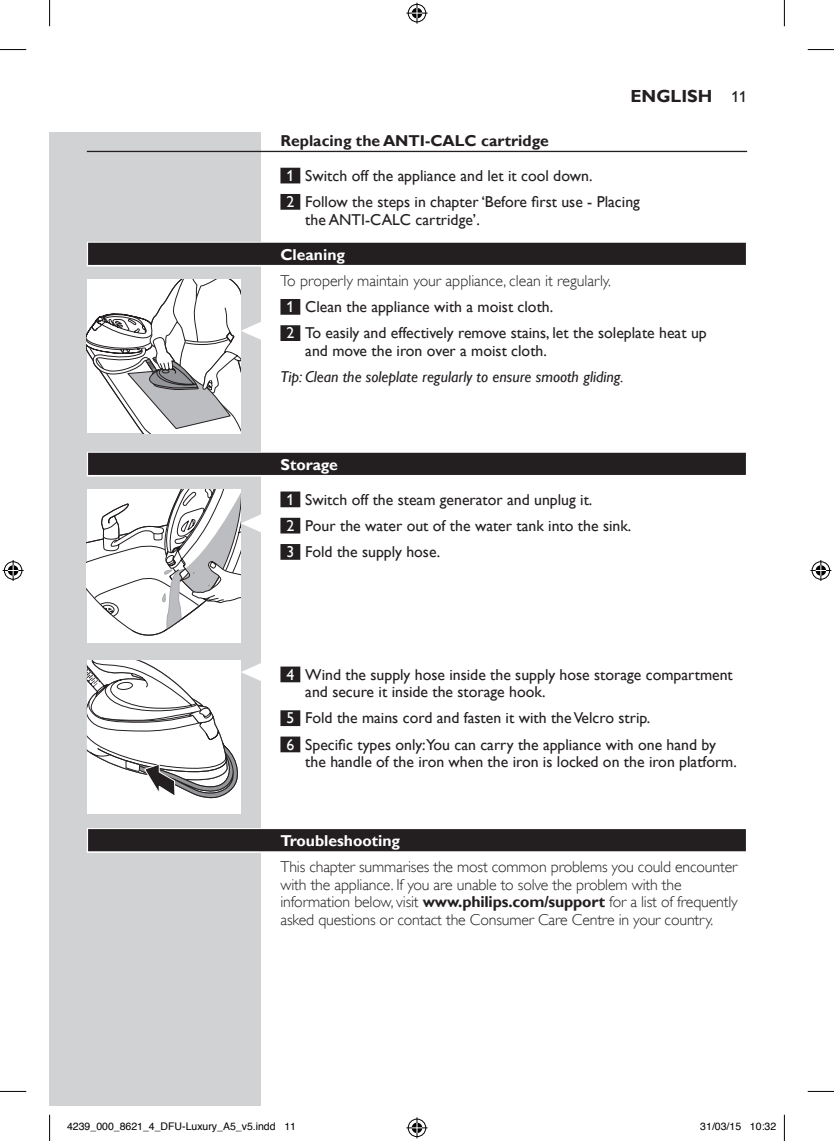
<style>
.page{position:relative;width:834px;height:1141px;background:#fff}
.page>*{position:absolute;margin:0;border:0;box-sizing:border-box;transform-origin:0 0}
.t1{font:700 17.5px "Gill Sans Alt One WGL";color:#231f20}
.t2{font:15.75px/26.2px "Gill Sans Alt One WGL";color:#231f20}
.t3{font:15.75px/17.5px "Gill Sans Alt One WGL Light";letter-spacing:-.01em;color:#231f20}
.t4{font:italic 15.75px "Gill Sans Alt One WGL";color:#231f20}
.t5{font:700 15.75px "Gill Sans Alt One WGL";color:#231f20}
.t6{font:700 15.75px "Gill Sans Alt One WGL";color:#fff}
.t7{font:10.5px "Helvetica";color:#000}
.s1{font-weight:400;font-size:15.75px}
.s2{color:#fff}
.s3{font-family:"Gill Sans Alt One WGL";font-weight:700}
</style>
<div class="page">
<div style="left:50px;top:132px;width:210px;height:974px;background:#d1d2d4"></div>
<hr style="left:87px;top:151px;width:660px;height:1px;background:#231f20">
<div style="left:280px;top:168px;width:20px;height:15px;background:#231f20"></div>
<div style="left:280px;top:194px;width:20px;height:16px;background:#231f20"></div>
<div style="left:87px;top:242px;width:660px;height:25px;background:#fff"></div>
<div style="left:88px;top:243px;width:657px;height:22px;background:#231f20"></div>
<div style="left:280px;top:299px;width:20px;height:16px;background:#231f20"></div>
<div style="left:280px;top:325px;width:20px;height:16px;background:#231f20"></div>
<div style="left:87px;top:452px;width:660px;height:25px;background:#fff"></div>
<div style="left:88px;top:453px;width:657px;height:22px;background:#231f20"></div>
<div style="left:280px;top:491px;width:20px;height:16px;background:#231f20"></div>
<div style="left:280px;top:518px;width:20px;height:15px;background:#231f20"></div>
<div style="left:280px;top:544px;width:20px;height:16px;background:#231f20"></div>
<div style="left:280px;top:666px;width:20px;height:16px;background:#231f20"></div>
<div style="left:280px;top:710px;width:20px;height:16px;background:#231f20"></div>
<div style="left:280px;top:736px;width:20px;height:16px;background:#231f20"></div>
<div style="left:87px;top:828px;width:660px;height:25px;background:#c1c0c0"></div>
<div style="left:88px;top:829px;width:657px;height:22px;background:#231f20"></div>
<svg style="left:87px;top:279px;width:174px;height:154px;background:#ddd"></svg>
<svg style="left:87px;top:489px;width:174px;height:154px;background:#e3e3e4"></svg>
<div style="left:87px;top:660px;width:154px;height:154px;background:#fff"></div>
<svg style="left:87px;top:660px;width:174px;height:138px"></svg>
<svg style="left:0;top:49px;width:26px;height:1px"></svg>
<svg style="left:807px;top:49px;width:26px;height:1px"></svg>
<svg style="left:0;top:1091px;width:26px;height:1px"></svg>
<svg style="left:807px;top:1091px;width:26px;height:1px"></svg>
<svg style="left:49px;top:0;width:1px;height:26px"></svg>
<svg style="left:49px;top:1115px;width:1px;height:26px"></svg>
<svg style="left:783px;top:0;width:1px;height:26px"></svg>
<svg style="left:783px;top:1115px;width:1px;height:26px"></svg>
<svg style="left:406px;top:3px;width:21px;height:21px"></svg>
<svg style="left:406px;top:1117px;width:21px;height:21px"></svg>
<svg style="left:3px;top:560px;width:21px;height:21px"></svg>
<svg style="left:810px;top:560px;width:21px;height:21px"></svg>
<p class="t1" style="left:630px;top:84px;width:118px">ENGLISH <span class="s1">11</span></p>
<p class="t5" style="left:280px;top:130px;width:270px">Replacing the ANTI-CALC cartridge</p>
<p class="t2" style="left:286px;top:162px;width:355px"><span class="s2">1</span> Switch off the appliance and let it cool down.<br><span class="s2">2</span> Follow the steps in chapter ‘Before first use - Placing</p>
<p class="t2" style="left:305px;top:206px;width:176px">the ANTI-CALC cartridge’.</p>
<p class="t6" style="left:280px;top:243px;width:66px">Cleaning</p>
<p class="t3" style="left:280px;top:272px;width:332px">To properly maintain your appliance, clean it regularly.</p>
<p class="t2" style="left:286px;top:293px;width:421px"><span class="s2">1</span> Clean the appliance with a moist cloth.<br><span class="s2">2</span> To easily and effectively remove stains, let the soleplate heat up</p>
<p class="t2" style="left:305px;top:337px;width:243px">and move the iron over a moist cloth.</p>
<p class="t4" style="left:280px;top:366px;width:344px">Tip: Clean the soleplate regularly to ensure smooth gliding.</p>
<p class="t6" style="left:280px;top:454px;width:59px">Storage</p>
<p class="t2" style="left:286px;top:486px;width:346px"><span class="s2">1</span> Switch off the steam generator and unplug it.<br><span class="s2">2</span> Pour the water out of the water tank into the sink.<br><span class="s2">3</span> Fold the supply hose.</p>
<p class="t2" style="left:305px;top:665px;width:429px;line-height:17.5px;text-indent:-19px"><span class="s2">4</span> Wind the supply hose inside the supply hose storage compartment and secure it inside the storage hook.</p>
<p class="t2" style="left:286px;top:705px;width:431px"><span class="s2">5</span> Fold the mains cord and fasten it with the Velcro strip.<br><span class="s2">6</span> Specific types only:You can carry the appliance with one hand by</p>
<p class="t2" style="left:305px;top:749px;width:433px">the handle of the iron when the iron is locked on the iron platform.</p>
<p class="t6" style="left:280px;top:830px;width:121px">Troubleshooting</p>
<p class="t3" style="left:280px;top:858px;width:458px">This chapter summarises the most common problems you could encounter with the appliance. If you are unable to solve the problem with the information below, visit <span class="s3">www.philips.com/support</span> for a list of frequently asked questions or contact the Consumer Care Centre in your country.</p>
<p class="t7" style="left:67px;top:1119px;width:230px">4239_000_8621_4_DFU-Luxury_A5_v5.indd 11</p>
<p class="t7" style="left:700px;top:1119px;width:77px">31/03/15 10:32</p>
</div>
